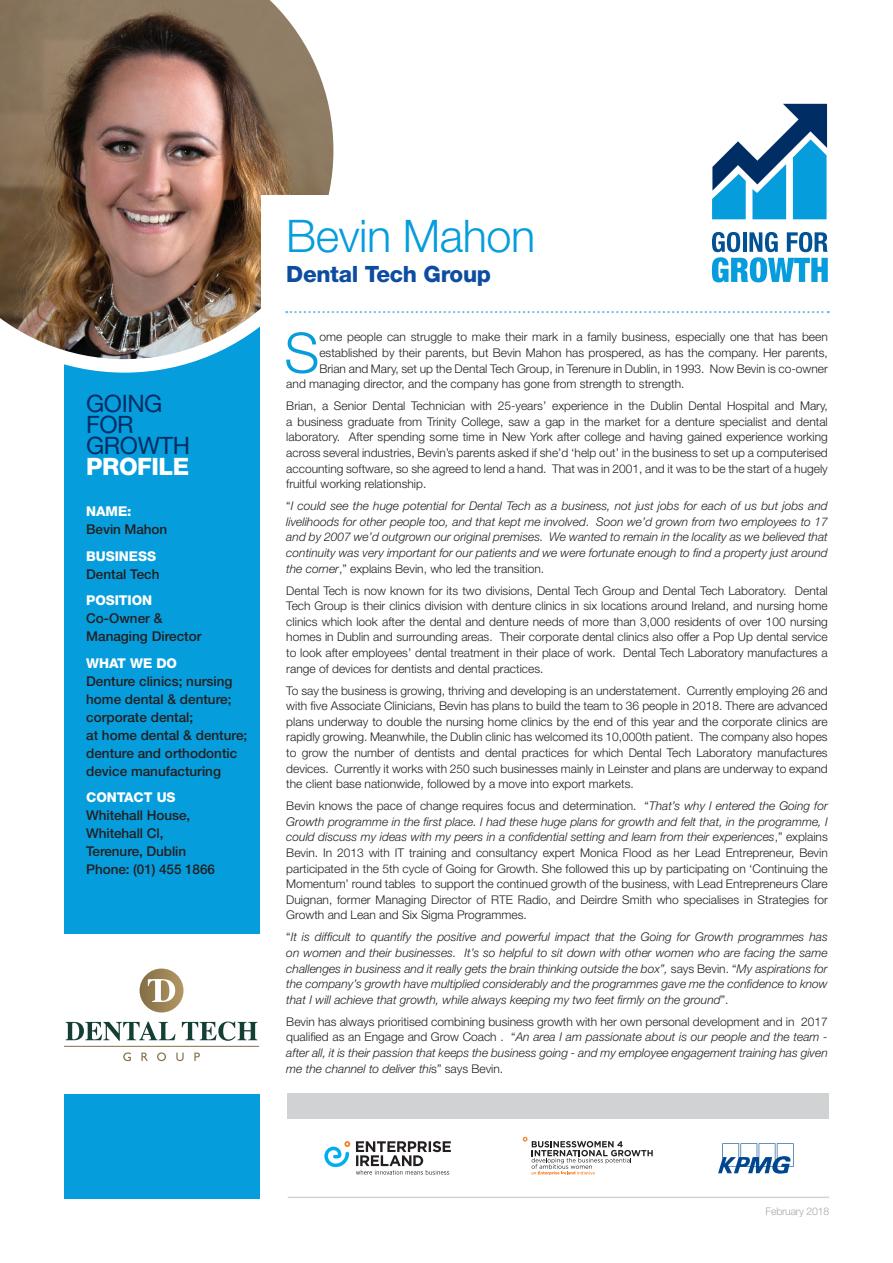
<style>
.page{position:relative;width:893px;height:1263px;background:#fff}
.page>*{position:absolute;margin:0;border:0;box-sizing:border-box;transform-origin:0 0}
.t1{font:300 55.65px "Helvetica Neue";color:#069ddc}
.t2{font:300 45px "Helvetica Neue";letter-spacing:-.01em;color:#069ddc}
.t3{font:24px/21px "Helvetica Neue";letter-spacing:-.02em;color:#002e64}
.t4{font:800 24px "Helvetica Neue";letter-spacing:-.02em;color:#fff}
.t5{font:800 22.5px "Helvetica Neue";letter-spacing:-.015em;color:#0d4da1}
.t6{font:500 13.5px/18px "Helvetica Neue";color:#231f20}
.t7{font:800 13.5px "Helvetica Neue";letter-spacing:-.005em;color:#fff}
.t8{font:300 12px/15.6px "Helvetica Neue";color:#231f20;text-align:justify}
.t9{font:italic 300 12px/15.6px "Helvetica Neue";color:#231f20;text-align:justify}
.t10{font:300 10.5px "Helvetica Neue";letter-spacing:-.02em;color:#a8a9ad}
.s1{font-style:normal}
.s2{font-style:italic}
</style>
<div class="page">
<div style="left:64px;top:303px;width:195px;height:630px;background:#069ddc"></div>
<img style="left:0;top:0;width:334px;height:373px">
<div style="left:261px;top:196px;width:292px;height:146px;background:#fff"></div>
<div style="left:64px;top:1094px;width:195px;height:105px;background:#069ddc"></div>
<svg style="left:712px;top:104px;width:115px;height:115px"></svg>
<svg style="left:712px;top:232px;width:116px;height:50px"></svg>
<svg style="left:286px;top:311px;width:543px;height:2px"></svg>
<div style="left:288px;top:1093px;width:541px;height:26px;background:#d1d2d4"></div>
<hr style="left:288px;top:1196px;width:541px;height:2px;background:#d1d2d4">
<svg style="left:356px;top:1141px;width:95px;height:34px"></svg>
<svg style="left:324px;top:1141px;width:26px;height:26px"></svg>
<svg style="left:523px;top:1137px;width:130px;height:38px"></svg>
<svg style="left:718px;top:1143px;width:76px;height:30px"></svg>
<svg style="left:66px;top:1021px;width:110px;height:20px"></svg>
<svg style="left:182px;top:1021px;width:75px;height:20px"></svg>
<hr style="left:64px;top:1046px;width:195px;height:1px;background:#846e46">
<svg style="left:140px;top:968px;width:44px;height:44px"></svg>
<svg style="left:148px;top:979px;width:27px;height:23px"></svg>
<svg style="left:123px;top:1052px;width:8px;height:9px"></svg>
<svg style="left:141px;top:1052px;width:7px;height:9px"></svg>
<svg style="left:157px;top:1052px;width:9px;height:9px"></svg>
<svg style="left:176px;top:1052px;width:8px;height:9px"></svg>
<svg style="left:194px;top:1052px;width:6px;height:9px"></svg>
<h3 class="t3" style="left:86px;top:393px;width:105px">GOING<br>FOR<br>GROWTH</h3>
<h3 class="t4" style="left:86px;top:452px;width:104px">PROFILE</h3>
<p class="t7" style="left:86px;top:503px;width:47px">NAME:</p>
<p class="t6" style="left:86px;top:520px;width:83px">Bevin Mahon</p>
<p class="t7" style="left:86px;top:548px;width:71px">BUSINESS</p>
<p class="t6" style="left:86px;top:565px;width:75px">Dental Tech</p>
<p class="t7" style="left:86px;top:592px;width:68px">POSITION</p>
<p class="t6" style="left:86px;top:609px;width:117px">Co-Owner &amp;<br>Managing Director</p>
<p class="t7" style="left:86px;top:655px;width:92px">WHAT WE DO</p>
<p class="t6" style="left:86px;top:672px;width:163px">Denture clinics; nursing home dental &amp; denture; corporate dental;<br>at home dental &amp; denture; denture and orthodontic device manufacturing</p>
<p class="t7" style="left:86px;top:789px;width:91px">CONTACT US</p>
<p class="t6" style="left:86px;top:806px;width:130px">Whitehall House,<br>Whitehall Cl,<br>Terenure, Dublin<br>Phone: (01) 455 1866</p>
<h2 class="t2" style="left:286px;top:209px;width:250px">Bevin Mahon</h2>
<h3 class="t5" style="left:286px;top:261px;width:206px">Dental Tech Group</h3>
<h1 class="t1" style="left:284px;top:319px;width:37px">S</h1>
<p class="t8" style="left:319px;top:329px;width:510px">ome people can struggle to make their mark in a family business, especially one that has been</p>
<p class="t8" style="left:319px;top:345px;width:510px">established by their parents, but Bevin Mahon has prospered, as has the company. Her parents,</p>
<p class="t8" style="left:319px;top:360px;width:510px">Brian and Mary, set up the Dental Tech Group, in Terenure in Dublin, in 1993. Now Bevin is co-owner</p>
<p class="t8" style="left:286px;top:376px;width:400px">and managing director, and the company has gone from strength to strength.</p>
<p class="t8" style="left:286px;top:398px;width:543px">Brian, a Senior Dental Technician with 25-years’ experience in the Dublin Dental Hospital and Mary, a business graduate from Trinity College, saw a gap in the market for a denture specialist and dental laboratory. After spending some time in New York after college and having gained experience working across several industries, Bevin’s parents asked if she’d ‘help out’ in the business to set up a computerised accounting software, so she agreed to lend a hand. That was in 2001, and it was to be the start of a hugely fruitful working relationship.</p>
<p class="t9" style="left:286px;top:498px;width:543px"><span class="s1">“</span>I could see the huge potential for Dental Tech as a business, not just jobs for each of us but jobs and livelihoods for other people too, and that kept me involved<span class="s1">.</span> Soon we’d grown from two employees to 17 and by 2007 we’d outgrown our original premises. We wanted to remain in the locality as we believed that continuity was very important for our patients and we were fortunate enough to find a property just around the corner<span class="s1">,” explains Bevin, who led the transition.</span></p>
<p class="t8" style="left:286px;top:582px;width:543px">Dental Tech is now known for its two divisions, Dental Tech Group and Dental Tech Laboratory. Dental Tech Group is their clinics division with denture clinics in six locations around Ireland, and nursing home clinics which look after the dental and denture needs of more than 3,000 residents of over 100 nursing homes in Dublin and surrounding areas. Their corporate dental clinics also offer a Pop Up dental service to look after employees’ dental treatment in their place of work. Dental Tech Laboratory manufactures a range of devices for dentists and dental practices.</p>
<p class="t8" style="left:286px;top:682px;width:543px">To say the business is growing, thriving and developing is an understatement. Currently employing 26 and with five Associate Clinicians, Bevin has plans to build the team to 36 people in 2018. There are advanced plans underway to double the nursing home clinics by the end of this year and the corporate clinics are rapidly growing. Meanwhile, the Dublin clinic has welcomed its 10,000th patient. The company also hopes to grow the number of dentists and dental practices for which Dental Tech Laboratory manufactures devices. Currently it works with 250 such businesses mainly in Leinster and plans are underway to expand the client base nationwide, followed by a move into export markets.</p>
<p class="t8" style="left:286px;top:798px;width:543px">Bevin knows the pace of change requires focus and determination. “<span class="s2">That’s why I entered the Going for Growth programme in the first place. I had these huge plans for growth and felt that, in the programme, I could discuss my ideas with my peers in a confidential setting and learn from their experiences</span>,” explains Bevin. In 2013 with IT training and consultancy expert Monica Flood as her Lead Entrepreneur, Bevin participated in the 5th cycle of Going for Growth. She followed this up by participating on ‘Continuing the Momentum’ round tables to support the continued growth of the business, with Lead Entrepreneurs Clare Duignan, former Managing Director of RTE Radio, and Deirdre Smith who specialises in Strategies for Growth and Lean and Six Sigma Programmes.</p>
<p class="t9" style="left:286px;top:929px;width:543px"><span class="s1">“</span>It is difficult to quantify the positive and powerful impact that the Going for Growth programmes has on women and their businesses. It’s so helpful to sit down with other women who are facing the same challenges in business and it really gets the brain thinking outside the box”, <span class="s1">says Bevin. “</span>My aspirations for the company’s growth have multiplied considerably and the programmes gave me the confidence to know that I will achieve that growth, while always keeping my two feet firmly on the ground<span class="s1">”.</span></p>
<p class="t9" style="left:286px;top:1013px;width:543px"><span class="s1">Bevin has always prioritised combining business growth with her own personal development and in 2017 qualified as an Engage and Grow Coach . “</span>An area I am passionate about is our people and the team - after all, it is their passion that keeps the business going - and my employee engagement training has given me the channel to deliver thi<span class="s1">s” says Bevin.</span></p>
<p class="t10" style="left:766px;top:1204px;width:65px">February 2018</p>
</div>
